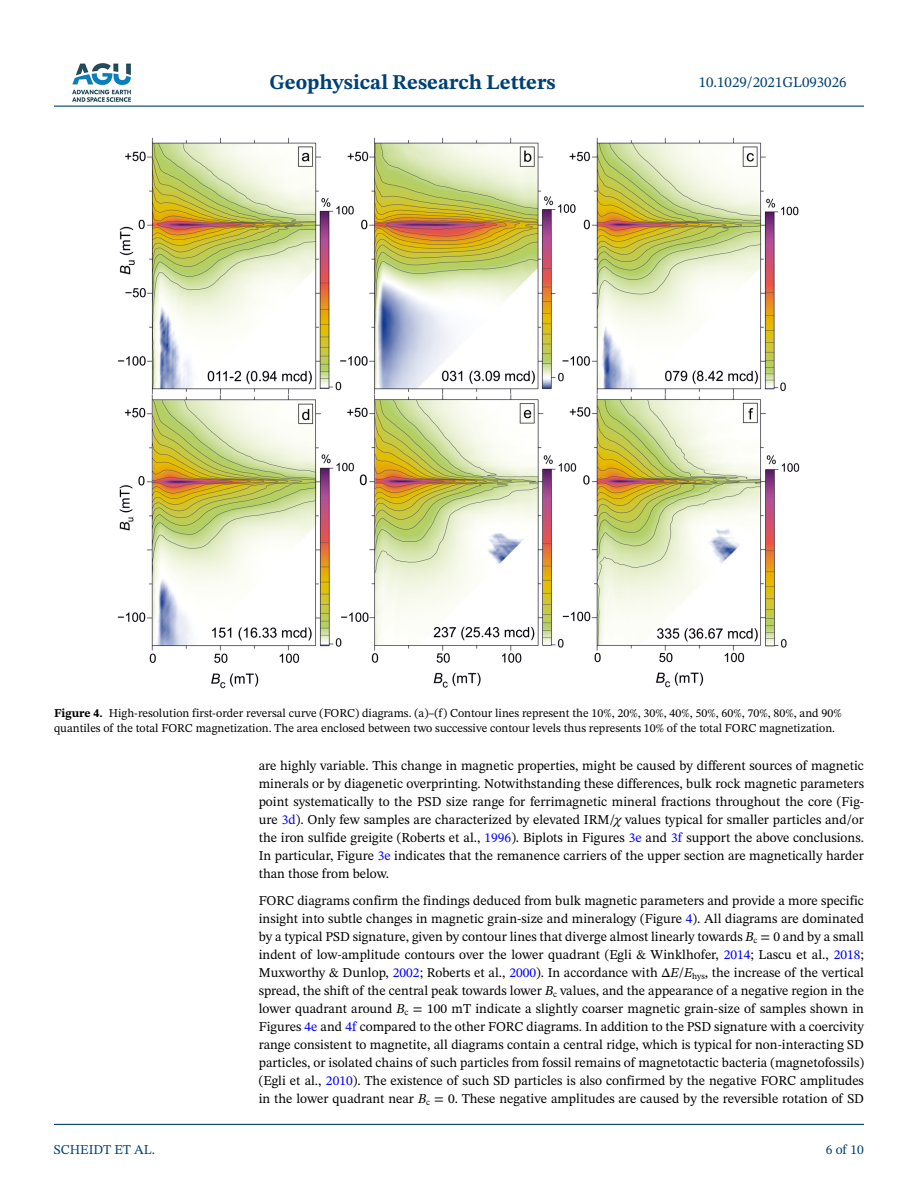
<style>
.page{position:relative;width:918px;height:1188px;background:#fff}
.page>*{position:absolute;margin:0;border:0;box-sizing:border-box;transform-origin:0 0}
.t1{font:700 21px "STIX Two Text";color:#004174}
.t2{font:15px "STIX Two Text";color:#004174}
.t3{font:13.5px/18px "STIX Two Text";color:#000;text-align:justify}
.t4{font:13.5px "STIX Two Text";color:#004174}
.t5{font:12px/15px "STIX Two Text";color:#000}
.s1{font-weight:700}
.s2{color:#00f}
.s3{font-style:italic}
</style>
<div class="page">
<hr style="left:54px;top:106px;width:810px;height:1px;background:#004174">
<hr style="left:54px;top:1124px;width:810px;height:1px;background:#004174">
<img style="left:72px;top:63px;width:59px;height:39px">
<img style="left:117px;top:137px;width:682px;height:552px">
<h1 class="t1" style="left:269px;top:67px;width:288px">Geophysical Research Letters</h1>
<p class="t2" style="left:699px;top:72px;width:149px">10.1029/2021GL093026</p>
<p class="t5" style="left:54px;top:706px;width:789px"><span class="s1">Figure 4.</span> High-resolution first-order reversal curve (FORC) diagrams. (a)–(f) Contour lines represent the 10%, 20%, 30%, 40%, 50%, 60%, 70%, 80%, and 90% quantiles of the total FORC magnetization. The area enclosed between two successive contour levels thus represents 10% of the total FORC magnetization.</p>
<p class="t4" style="left:54px;top:1140px;width:103px">SCHEIDT ET AL.</p>
<p class="t3" style="left:259px;top:756px;width:607px">are highly variable. This change in magnetic properties, might be caused by different sources of magnetic minerals or by diagenetic overprinting. Notwithstanding these differences, bulk rock magnetic parameters point systematically to the PSD size range for ferrimagnetic mineral fractions throughout the core (Fig&shy;ure <span class="s2">3d</span>). Only few samples are characterized by elevated IRM/<span class="s3">χ</span> values typical for smaller particles and/or the iron sulfide greigite (Roberts et al., <span class="s2">1996</span>). Biplots in Figures <span class="s2">3e</span> and <span class="s2">3f</span> support the above conclusions.<br>In particular, Figure <span class="s2">3e</span> indicates that the remanence carriers of the upper section are magnetically harder than those from below.</p>
<p class="t3" style="left:259px;top:891px;width:607px">FORC diagrams confirm the findings deduced from bulk magnetic parameters and provide a more specific insight into subtle changes in magnetic grain-size and mineralogy (Figure <span class="s2">4</span>). All diagrams are dominated by a typical PSD signature, given by contour lines that diverge almost linearly towards <span class="s3">B</span><sub>c</sub> = 0 and by a small indent of low-amplitude contours over the lower quadrant (Egli &amp; Winklhofer, <span class="s2">2014</span>; Lascu et al., <span class="s2">2018</span>; Muxworthy &amp; Dunlop, <span class="s2">2002</span>; Roberts et al., <span class="s2">2000</span>). In accordance with Δ<span class="s3">E</span>/<span class="s3">E</span><sub>hys</sub>, the increase of the vertical spread, the shift of the central peak towards lower <span class="s3">B</span><sub>c</sub> values, and the appearance of a negative region in the lower quadrant around <span class="s3">B</span><sub>c</sub> = 100 mT indicate a slightly coarser magnetic grain-size of samples shown in Figures <span class="s2">4e</span> and <span class="s2">4f</span> compared to the other FORC diagrams. In addition to the PSD signature with a coercivity range consistent to magnetite, all diagrams contain a central ridge, which is typical for non-interacting SD particles, or isolated chains of such particles from fossil remains of magnetotactic bacteria (magnetofossils) (Egli et al., <span class="s2">2010</span>). The existence of such SD particles is also confirmed by the negative FORC amplitudes in the lower quadrant near <span class="s3">B</span><sub>c</sub> = 0. These negative amplitudes are caused by the reversible rotation of SD</p>
<p class="t4" style="left:826px;top:1140px;width:40px">6 of 10</p>
</div>
